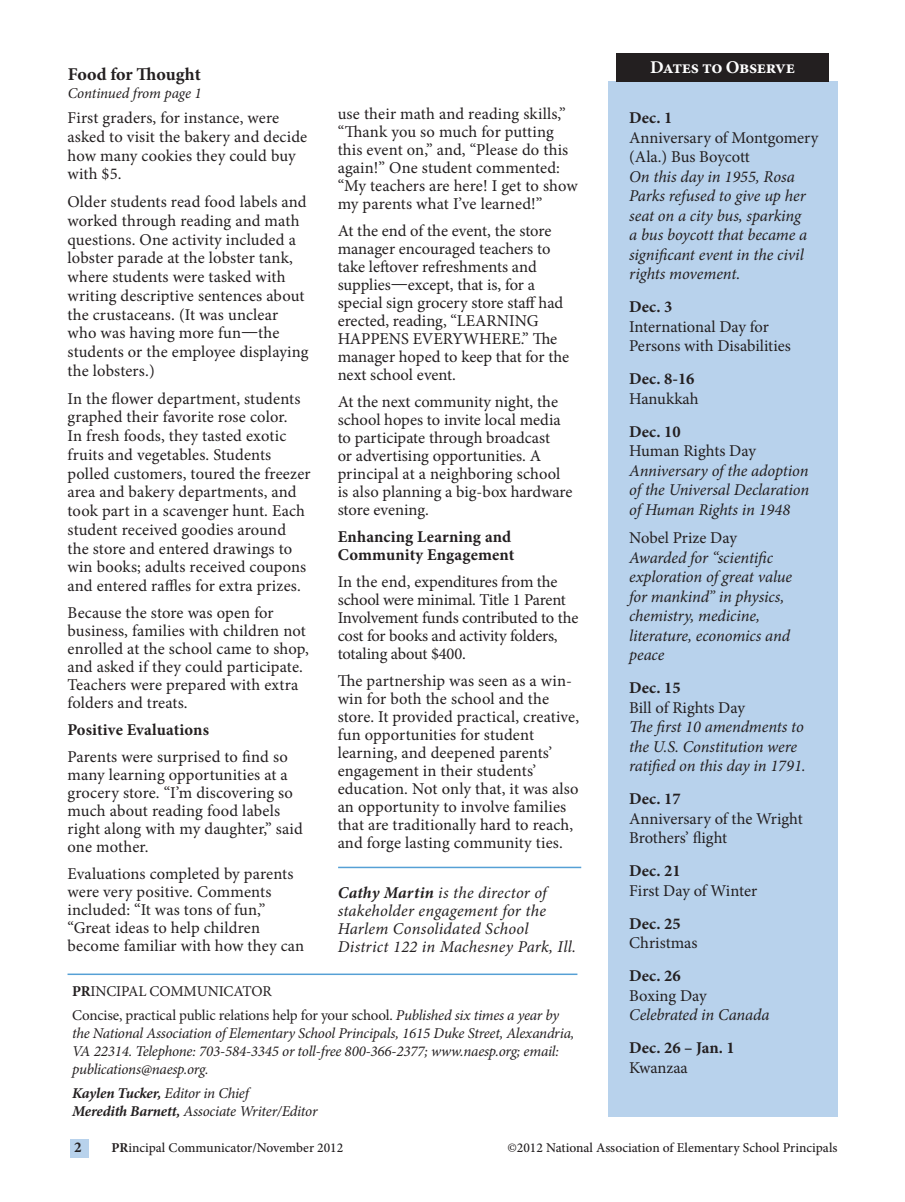
<style>
.page{position:relative;width:905px;height:1202px;background:#fff}
.page>*{position:absolute;margin:0;border:0;box-sizing:border-box;transform-origin:0 0}
.t1{font:700 18px "Minion Pro";letter-spacing:-.02em;color:#fff}
.t2{font:700 18px "Minion Pro";color:#231f20}
.t3{font:16.5px/18px "Minion Pro";letter-spacing:.005em;color:#231f20}
.t4{font:italic 16.5px/19.5px "Minion Pro";letter-spacing:-.005em;color:#231f20}
.t5{font:700 16.5px/18px "Minion Pro";letter-spacing:.005em;color:#231f20}
.t6{font:italic 16.5px/18px "Minion Pro";letter-spacing:.015em;color:#231f20}
.t7{font:italic 15px/18px "Minion Pro";letter-spacing:-.015em;color:#231f20}
.t8{font:italic 700 15px "Minion Pro";letter-spacing:-.01em;color:#231f20}
.t9{font:15px "Minion Pro";letter-spacing:-.01em;color:#231f20}
.t10{font:700 15px "Minion Pro";color:#231f20}
.t11{font:500 13.5px "Minion Pro";color:#231f20}
.s1{font-family:"Myriad Pro"}
.s2{font-weight:700}
.s3{font-style:normal}
.s4{font-weight:400}
</style>
<div class="page">
<hr style="left:68px;top:973px;width:509px;height:2px;background:#56a0d5">
<div style="left:608px;top:82px;width:229px;height:1035px;background:#b8d2ec"></div>
<div style="left:616px;top:53px;width:212px;height:29px;background:#231f20"></div>
<div style="left:70px;top:1138px;width:18px;height:19px;background:#b8d2ec"></div>
<hr style="left:338px;top:866px;width:243px;height:2px;background:#56a0d5">
<p class="t2" style="left:68px;top:61px;width:134px">Food for Thought</p>
<p class="t7" style="left:68px;top:84px;width:135px">Continued from page 1</p>
<p class="t3" style="left:67px;top:108px;width:241px;line-height:18.8px">First graders, for instance, were asked to visit the bakery and decide how many cookies they could buy with $5.</p>
<p class="t3" style="left:67px;top:192px;width:242px;line-height:18.8px">Older students read food labels and worked through reading and math questions. One activity included a lobster parade at the lobster tank, where students were tasked with writing descriptive sentences about the crustaceans. (It was unclear who was having more fun<span class="s1">—</span>the students or the employee displaying the lobsters.)</p>
<p class="t3" style="left:67px;top:389px;width:244px;line-height:18.8px">In the flower department, students graphed their favorite rose color.<br>In fresh foods, they tasted exotic fruits and vegetables. Students polled customers, toured the freezer area and bakery departments, and took part in a scavenger hunt. Each student received goodies around the store and entered drawings to win books; adults received coupons and entered raffles for extra prizes.</p>
<p class="t3" style="left:67px;top:604px;width:243px">Because the store was open for business, families with children not enrolled at the school came to shop, and asked if they could participate.<br>Teachers were prepared with extra folders and treats.</p>
<p class="t5" style="left:67px;top:720px;width:143px">Positive Evaluations</p>
<p class="t3" style="left:67px;top:748px;width:237px">Parents were surprised to find so many learning opportunities at a grocery store. “I’m discovering so much about reading food labels right along with my daughter,” said one mother.</p>
<p class="t3" style="left:67px;top:865px;width:238px">Evaluations completed by parents were very positive. Comments included: “It was tons of fun,” “Great ideas to help children become familiar with how they can</p>
<p class="t3" style="left:338px;top:105px;width:241px">use their math and reading skills,” “Thank you so much for putting this event on,” and, “Please do this again!” One student commented: “My teachers are here! I get to show my parents what I’ve learned!”</p>
<p class="t3" style="left:338px;top:222px;width:233px">At the end of the event, the store manager encouraged teachers to take leftover refreshments and supplies<span class="s1">—</span>except, that is, for a special sign grocery store staff had erected, reading, “LEARNING<br>HAPPENS EVERYWHERE.” The manager hoped to keep that for the next school event.</p>
<p class="t3" style="left:338px;top:393px;width:236px">At the next community night, the school hopes to invite local media to participate through broadcast<br>or advertising opportunities. A principal at a neighboring school is also planning a big-box hardware store evening.</p>
<p class="t5" style="left:338px;top:527px;width:178px">Enhancing Learning and<br>Community Engagement</p>
<p class="t3" style="left:338px;top:573px;width:242px">In the end, expenditures from the school were minimal. Title 1 Parent<br>Involvement funds contributed to the cost for books and activity folders, totaling about $400.</p>
<p class="t3" style="left:338px;top:672px;width:243px">The partnership was seen as a win&shy;win for both the school and the store. It provided practical, creative, fun opportunities for student learning, and deepened parents’ engagement in their students’ education. Not only that, it was also an opportunity to involve families that are traditionally hard to reach, and forge lasting community ties.</p>
<p class="t6" style="left:338px;top:883px;width:240px"><span class="s2">Cathy Martin</span> is the director of stakeholder engagement for the<br>Harlem Consolidated School<br>District 122 in Machesney Park, Ill.</p>
<p class="t9" style="left:72px;top:980px;width:201px"><span class="s2">PR</span>INCIPAL COMMUNICATOR</p>
<p class="t7" style="left:72px;top:1005px;width:504px"><span class="s3">Concise, practical public relations help for your school.</span> Published six times a year by the National Association of Elementary School Principals, 1615 Duke Street, Alexandria, VA 22314. Telephone: 703-584-3345 or toll-free 800-366-2377; www.naesp.org; email: publications@naesp.org.</p>
<p class="t8" style="left:72px;top:1082px;width:178px">Kaylen Tucker, <span class="s4">Editor in Chief</span></p>
<p class="t7" style="left:72px;top:1101px;width:247px"><span class="s2">Meredith Barnett,</span> Associate Writer/Editor</p>
<p class="t1" style="left:650px;top:55px;width:146px">Dates to Observe</p>
<p class="t5" style="left:629px;top:109px;width:45px">Dec. 1</p>
<p class="t4" style="left:629px;top:127px;width:191px"><span class="s3">Anniversary of Montgomery (Ala.) Bus Boycott<br></span>On this day in 1955, Rosa<br>Parks refused to give up her seat on a city bus, sparking<br>a bus boycott that became a significant event in the civil rights movement.</p>
<p class="t5" style="left:629px;top:298px;width:45px">Dec. 3</p>
<p class="t3" style="left:629px;top:317px;width:163px;line-height:19.5px">International Day for<br>Persons with Disabilities</p>
<p class="t5" style="left:629px;top:370px;width:67px">Dec. 8-16</p>
<p class="t3" style="left:629px;top:389px;width:71px">Hanukkah</p>
<p class="t5" style="left:629px;top:422px;width:53px">Dec. 10</p>
<p class="t3" style="left:629px;top:442px;width:128px">Human Rights Day</p>
<p class="t4" style="left:629px;top:460px;width:181px;text-align:justify">Anniversary of the adoption of the Universal Declaration of Human Rights in 1948</p>
<p class="t3" style="left:629px;top:529px;width:109px">Nobel Prize Day</p>
<p class="t4" style="left:629px;top:547px;width:164px">Awarded for “scientific exploration of great value for mankind” in physics, chemistry, medicine, literature, economics and peace</p>
<p class="t5" style="left:629px;top:679px;width:53px">Dec. 15</p>
<p class="t3" style="left:629px;top:698px;width:117px">Bill of Rights Day</p>
<p class="t4" style="left:629px;top:717px;width:178px">The first 10 amendments to the U.S. Constitution were ratified on this day in 1791.</p>
<p class="t5" style="left:629px;top:790px;width:53px">Dec. 17</p>
<p class="t3" style="left:629px;top:809px;width:175px;line-height:19.5px">Anniversary of the Wright<br>Brothers’ flight</p>
<p class="t5" style="left:629px;top:862px;width:53px">Dec. 21</p>
<p class="t3" style="left:629px;top:881px;width:129px">First Day of Winter</p>
<p class="t5" style="left:629px;top:914px;width:53px">Dec. 25</p>
<p class="t3" style="left:629px;top:934px;width:70px">Christmas</p>
<p class="t5" style="left:629px;top:967px;width:53px">Dec. 26</p>
<p class="t3" style="left:629px;top:986px;width:79px">Boxing Day</p>
<p class="t4" style="left:629px;top:1005px;width:142px">Celebrated in Canada</p>
<p class="t5" style="left:629px;top:1039px;width:107px">Dec. 26 – Jan. 1</p>
<p class="t3" style="left:629px;top:1058px;width:60px">Kwanzaa</p>
<p class="t10" style="left:74px;top:1136px;width:9px">2</p>
<p class="t11" style="left:111px;top:1138px;width:233px"><span class="s2">PR</span>incipal Communicator/November 2012</p>
<p class="t11" style="left:507px;top:1138px;width:331px">©2012 National Association of Elementary School Principals</p>
</div>
